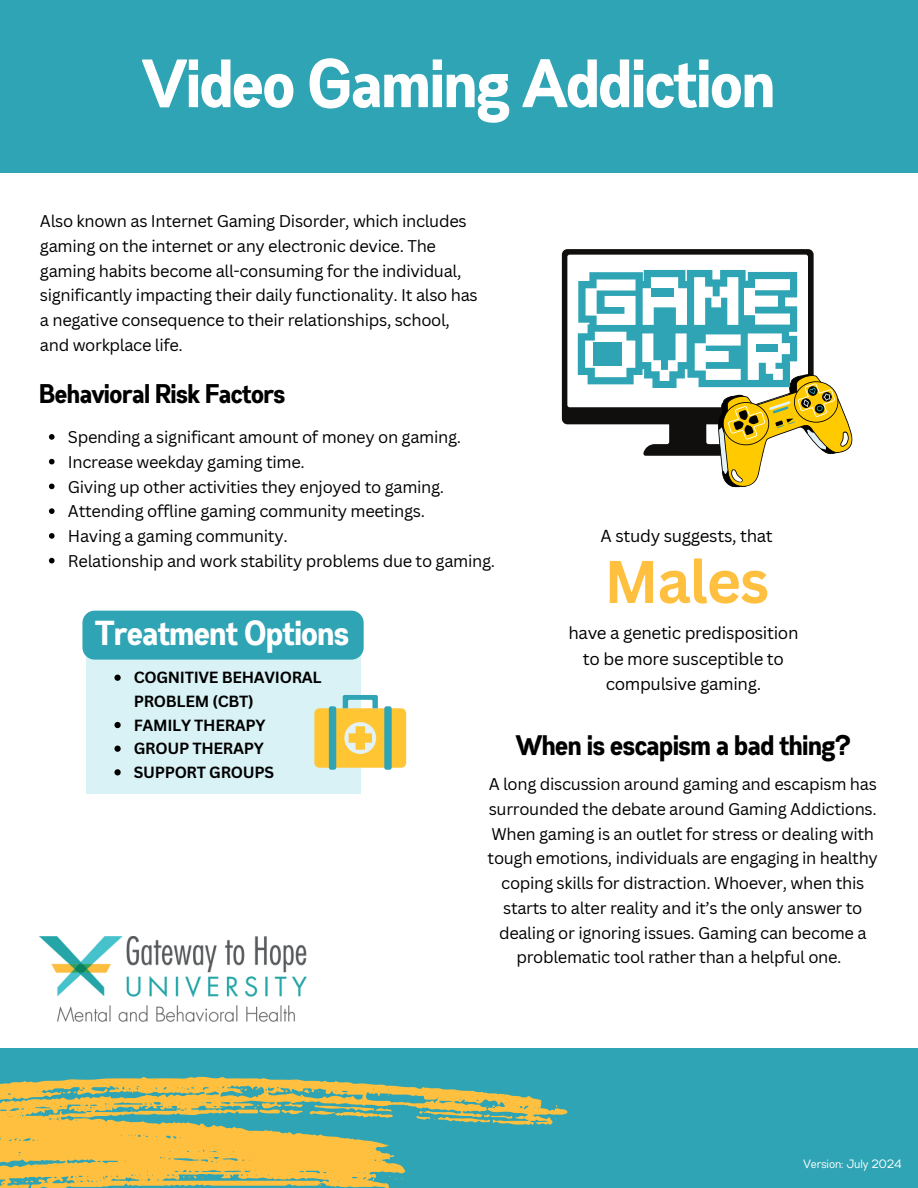
<style>
.page{position:relative;width:918px;height:1188px;background:#fff}
.page>*{position:absolute;margin:0;border:0;box-sizing:border-box;transform-origin:0 0}
.t1{font:700 68.1px "Gabriel Sans Cond";letter-spacing:-.02em;color:#fff}
.t2{font:700 58.8px "Canva Sans";letter-spacing:-.02em;color:#ffbf3f}
.t3{font:700 34.65px "Gabriel Sans Cond";letter-spacing:-.02em;color:#fff}
.t4{font:700 28.2px "Gabriel Sans Cond";letter-spacing:-.02em;color:#000001}
.t5{font:700 27px "Gabriel Sans Cond";letter-spacing:-.02em;color:#000001}
.t6{font:16.95px/25.3px "Canva Sans";letter-spacing:-.02em;color:#000001;text-align:center}
.t7{font:16.5px/24.8px "Canva Sans";letter-spacing:-.02em;color:#000;text-align:center}
.t8{font:16.5px/24.8px "Canva Sans";letter-spacing:-.02em;color:#000001}
.t9{font:700 15.75px/23.7px "Canva Sans";letter-spacing:-.02em;color:#000}
.t10{font:12px "Gabriel Sans Cond";color:#fff}
</style>
<div class="page">
<div style="left:0;top:1048px;width:918px;height:140px;background:#2fa4b4"></div>
<div style="left:0;top:0;width:918px;height:173px;background:#2fa4b4"></div>
<svg style="left:0;top:1076px;width:568px;height:112px"></svg>
<svg style="left:562px;top:249px;width:252px;height:176px"></svg>
<svg style="left:578px;top:270px;width:275px;height:218px"></svg>
<div style="left:594px;top:343px;width:28px;height:23px;background:#2fa4b4"></div>
<div style="left:86px;top:620px;width:274px;height:173px;background:#d9f2f6"></div>
<svg style="left:114px;top:675px;width:7px;height:6px"></svg>
<svg style="left:114px;top:722px;width:7px;height:6px"></svg>
<svg style="left:114px;top:746px;width:7px;height:6px"></svg>
<svg style="left:114px;top:769px;width:7px;height:6px"></svg>
<div style="left:314px;top:708px;width:92px;height:60px;background:#ffc533;border-radius:5px"></div>
<svg style="left:343px;top:695px;width:35px;height:13px"></svg>
<div style="left:329px;top:706px;width:7px;height:64px;background:#2fa4b4;border-radius:2px"></div>
<div style="left:384px;top:706px;width:8px;height:64px;background:#2fa4b4;border-radius:2px"></div>
<svg style="left:344px;top:722px;width:32px;height:32px"></svg>
<svg style="left:349px;top:726px;width:23px;height:24px"></svg>
<div style="left:82px;top:611px;width:282px;height:49px;background:#2fa4b4"></div>
<svg style="left:49px;top:434px;width:6px;height:6px"></svg>
<svg style="left:49px;top:459px;width:6px;height:5px"></svg>
<svg style="left:49px;top:484px;width:6px;height:5px"></svg>
<svg style="left:49px;top:508px;width:6px;height:6px"></svg>
<svg style="left:49px;top:533px;width:6px;height:6px"></svg>
<svg style="left:49px;top:558px;width:6px;height:5px"></svg>
<img style="left:40px;top:936px;width:267px;height:86px">
<p class="t1" style="left:144px;top:53px;width:635px">Video Gaming Addiction</p>
<p class="t8" style="left:40px;top:208px;width:439px">Also known as Internet Gaming Disorder, which includes gaming on the internet or any electronic device. The gaming habits become all-consuming for the individual, significantly impacting their daily functionality. It also has a negative consequence to their relationships, school, and workplace life.</p>
<p class="t5" style="left:40px;top:382px;width:248px">Behavioral Risk Factors</p>
<p class="t7" style="left:68px;top:424px;width:395px">Spending a significant amount of money on gaming.</p>
<p class="t7" style="left:68px;top:449px;width:238px">Increase weekday gaming time.</p>
<p class="t7" style="left:68px;top:474px;width:378px">Giving up other activities they enjoyed to gaming.</p>
<h2 class="t7" style="left:68px;top:499px;width:359px">Attending offline gaming community meetings.</h2>
<h3 class="t7" style="left:68px;top:523px;width:221px">Having a gaming community.</h3>
<p class="t7" style="left:68px;top:548px;width:429px">Relationship and work stability problems due to gaming.</p>
<p class="t6" style="left:601px;top:523px;width:174px">A study suggests, that</p>
<p class="t2" style="left:604px;top:540px;width:166px">Males</p>
<p class="t3" style="left:96px;top:618px;width:256px">Treatment Options</p>
<h1 class="t9" style="left:134px;top:665px;width:189px">COGNITIVE BEHAVIORAL<br>PROBLEM (CBT)</h1>
<h5 class="t9" style="left:134px;top:713px;width:133px">FAMILY THERAPY</h5>
<h4 class="t9" style="left:134px;top:736px;width:131px">GROUP THERAPY</h4>
<p class="t9" style="left:134px;top:760px;width:142px">SUPPORT GROUPS</p>
<p class="t6" style="left:568px;top:620px;width:232px">have a genetic predisposition to be more susceptible to compulsive gaming.</p>
<p class="t4" style="left:517px;top:733px;width:336px">When is escapism a bad thing?</p>
<p class="t7" style="left:488px;top:771px;width:392px">A long discussion around gaming and escapism has surrounded the debate around Gaming Addictions.<br>When gaming is an outlet for stress or dealing with tough emotions, individuals are engaging in healthy coping skills for distraction. Whoever, when this starts to alter reality and it’s the only answer to dealing or ignoring issues. Gaming can become a problematic tool rather than a helpful one.</p>
<p class="t10" style="left:803px;top:1159px;width:100px">Version: July 2024</p>
</div>
